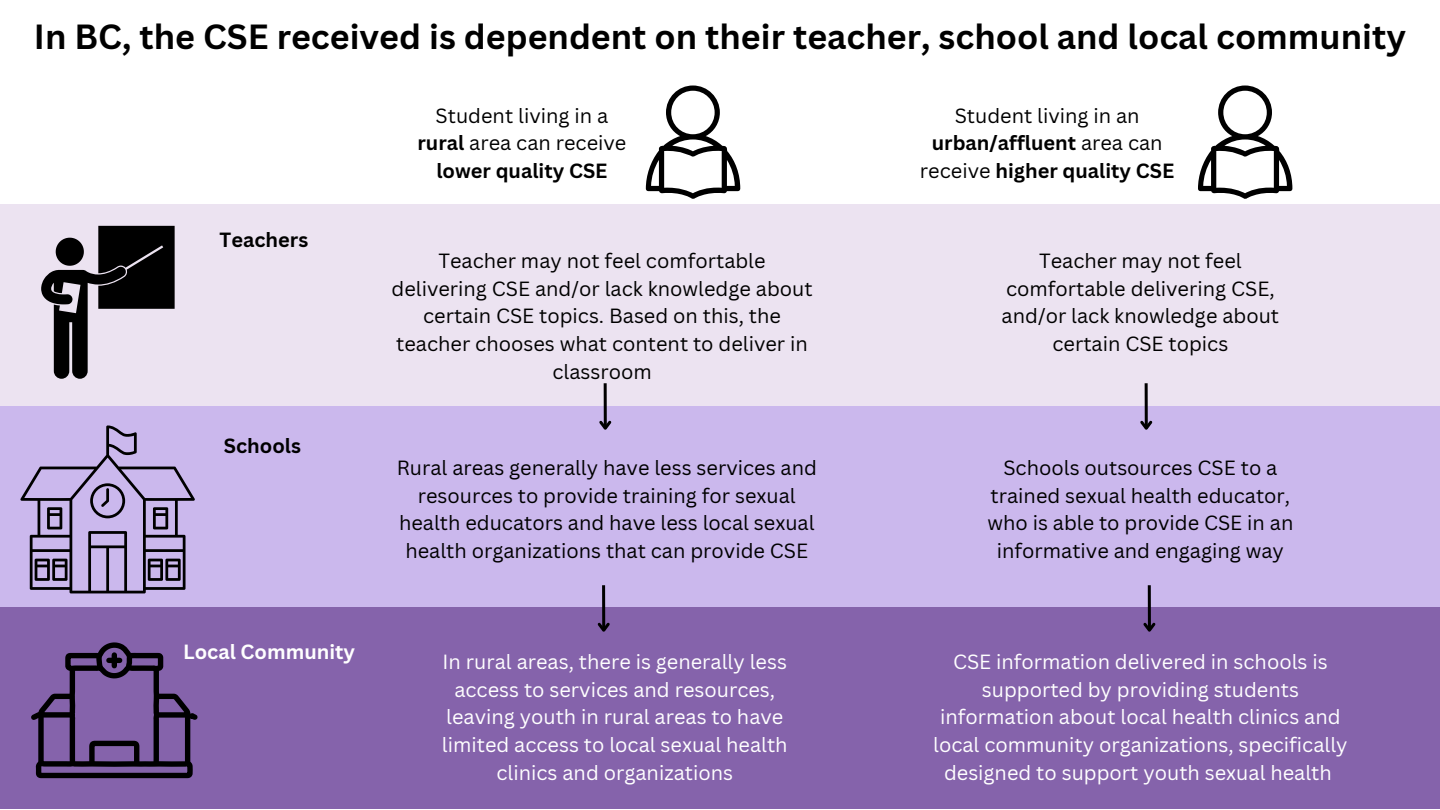
<style>
.page{position:relative;width:1440px;height:810px;background:#fff}
.page>*{position:absolute;margin:0;border:0;box-sizing:border-box;transform-origin:0 0}
.t1{font:700 34px "Canva Sans";color:#000}
.t2{font:20px/27.8px "Canva Sans";color:#000;text-align:center}
.t3{font:20px/27.8px "Canva Sans";color:#fff;text-align:center}
.t4{font:700 20px "Canva Sans";color:#000}
.t5{font:700 20px "Canva Sans";color:#fff}
.s1{font-weight:700}
</style>
<div class="page">
<div style="left:0;top:406px;width:1440px;height:201px;background:#cbb8ed"></div>
<div style="left:0;top:205px;width:1440px;height:201px;background:#ece3f1"></div>
<svg style="left:646px;top:86px;width:94px;height:113px"></svg>
<svg style="left:1198px;top:86px;width:94px;height:113px"></svg>
<div style="left:0;top:608px;width:1440px;height:201px;background:#8563ab"></div>
<svg style="left:20px;top:425px;width:175px;height:168px"></svg>
<svg style="left:31px;top:642px;width:167px;height:137px"></svg>
<svg style="left:41px;top:226px;width:134px;height:153px"></svg>
<hr style="left:1145px;top:383px;width:3px;height:45px;background:#000">
<svg style="left:1140px;top:418px;width:13px;height:12px"></svg>
<hr style="left:1148px;top:585px;width:3px;height:45px;background:#000">
<svg style="left:1143px;top:620px;width:13px;height:12px"></svg>
<hr style="left:604px;top:383px;width:3px;height:45px;background:#000">
<svg style="left:599px;top:418px;width:13px;height:12px"></svg>
<hr style="left:602px;top:585px;width:3px;height:45px;background:#000">
<svg style="left:597px;top:620px;width:13px;height:12px"></svg>
<h1 class="t1" style="left:34px;top:13px;width:1374px">In BC, the CSE received is dependent on their teacher, school and local community</h1>
<p class="t4" style="left:220px;top:226px;width:90px">Teachers</p>
<p class="t4" style="left:224px;top:432px;width:79px">Schools</p>
<p class="t5" style="left:183px;top:638px;width:173px">Local Community</p>
<p class="t2" style="left:417px;top:101px;width:210px">Student living in a <span class="s1">rural</span> area can receive <span class="s1">lower quality CSE</span></p>
<p class="t2" style="left:920px;top:101px;width:256px">Student living in an <span class="s1">urban/affluent</span> area can receive <span class="s1">higher quality CSE</span></p>
<p class="t2" style="left:392px;top:246px;width:423px">Teacher may not feel comfortable delivering CSE and/or lack knowledge about certain CSE topics. Based on this, the teacher chooses what content to deliver in classroom</p>
<p class="t2" style="left:1002px;top:246px;width:279px">Teacher may not feel comfortable delivering CSE, and/or lack knowledge about certain CSE topics</p>
<p class="t2" style="left:397px;top:453px;width:422px">Rural areas generally have less services and resources to provide training for sexual health educators and have less local sexual health organizations that can provide CSE</p>
<p class="t3" style="left:442px;top:647px;width:347px">In rural areas, there is generally less access to services and resources, leaving youth in rural areas to have limited access to local sexual health clinics and organizations</p>
<p class="t2" style="left:987px;top:453px;width:308px">Schools outsources CSE to a trained sexual health educator, who is able to provide CSE in an informative and engaging way</p>
<p class="t3" style="left:933px;top:647px;width:416px">CSE information delivered in schools is supported by providing students information about local health clinics and local community organizations, specifically designed to support youth sexual health</p>
</div>
